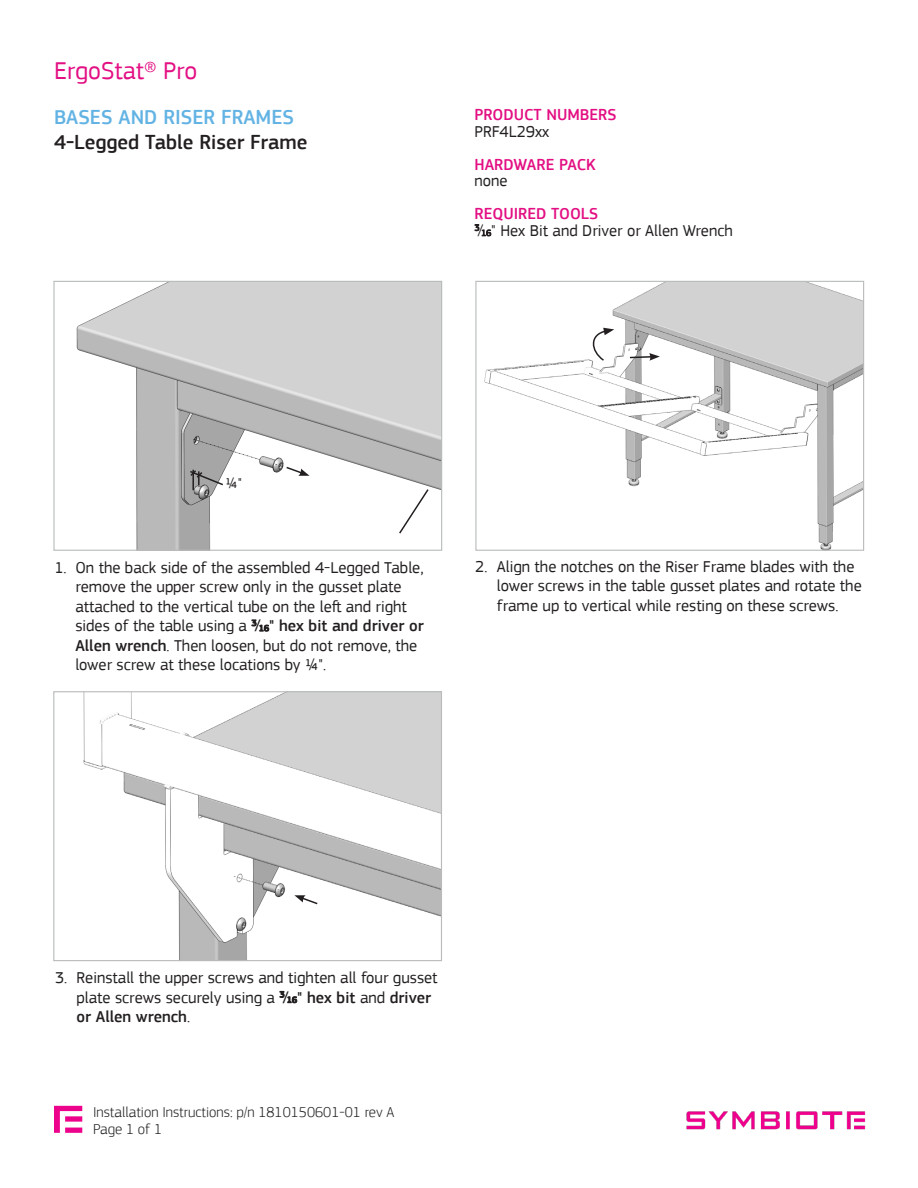
<style>
.page{position:relative;width:918px;height:1188px;background:#fff}
.page>*{position:absolute;margin:0;border:0;box-sizing:border-box;transform-origin:0 0}
.t1{font:25.5px "PF Square Sans Pro";color:#e30f83}
.t2{font:500 21px "PF Square Sans Pro";color:#231f20}
.t3{font:500 21px "PF Square Sans Pro";color:#62b3e4}
.t4{font:16.5px/19.5px "PF Square Sans Pro";color:#231f20}
.t5{font:500 16.5px "PF Square Sans Pro";color:#e30f83}
.t6{font:300 15px "PF Square Sans Pro";color:#231f20}
.Part_Numbers_on_Diag{font:15px "PF Square Sans Pro";color:#231f20}
.s1{font-size:24px}
.s2{font-weight:500;color:#e30f83}
.s3{font-size:9.15px}
.s4{font-weight:500}
.s5{font-weight:500;font-size:9.15px}
</style>
<div class="page">
<svg style="left:54px;top:1106px;width:28px;height:27px"></svg>
<img style="left:686px;top:1111px;width:180px;height:19px">
<svg style="left:252px;top:620px;width:17px;height:11px"></svg>
<svg style="left:280px;top:991px;width:17px;height:12px"></svg>
<img style="left:76px;top:283px;width:364px;height:266px">
<div style="left:53px;top:281px;width:389px;height:270px;border:1px solid #b9bbbb"></div>
<img style="left:83px;top:693px;width:357px;height:266px">
<div style="left:53px;top:691px;width:389px;height:270px;border:1px solid #b9bbbb"></div>
<img style="left:484px;top:283px;width:378px;height:266px">
<div style="left:475px;top:281px;width:389px;height:270px;border:1px solid #b9bbbb"></div>
<svg style="left:398px;top:488px;width:32px;height:47px"></svg>
<svg style="left:285px;top:466px;width:25px;height:10px"></svg>
<svg style="left:294px;top:895px;width:25px;height:11px"></svg>
<svg style="left:628px;top:353px;width:32px;height:8px"></svg>
<svg style="left:475px;top:224px;width:16px;height:12px"></svg>
<hr style="left:192px;top:470px;width:2px;height:20px;background:#231f20">
<svg style="left:188px;top:469px;width:36px;height:17px"></svg>
<svg style="left:589px;top:328px;width:25px;height:34px"></svg>
<h1 class="t1" style="left:54px;top:55px;width:145px">ErgoStat<span class="s1">®</span> Pro</h1>
<p class="t3" style="left:54px;top:105px;width:242px">BASES AND RISER FRAMES</p>
<p class="t2" style="left:54px;top:130px;width:255px">4-Legged Table Riser Frame</p>
<p class="Part_Numbers_on_Diag" style="left:226px;top:474px;width:18px">1/4 "</p>
<p class="t5" style="left:475px;top:105px;width:144px">PRODUCT NUMBERS</p>
<p class="t4" style="left:475px;top:122px;width:76px">PRF4L29xx</p>
<p class="t5" style="left:475px;top:155px;width:123px">HARDWARE PACK</p>
<p class="t4" style="left:475px;top:171px;width:35px">none</p>
<p class="t4" style="left:475px;top:206px;width:260px;line-height:16.5px"><span class="s2">REQUIRED TOOLS<br></span><sup>3</sup>⁄<span class="s3">16</span>" Hex Bit and Driver or Allen Wrench</p>
<p class="t4" style="left:75px;top:558px;width:350px;text-indent:-21px">1. On the back side of the assembled 4-Legged Table, remove the upper screw only in the gusset plate attached to the vertical tube on the left and right sides of the table using a <sup>3</sup><span class="s4">⁄</span><span class="s5">16</span><span class="s4">" hex bit and driver or Allen wrench</span>. Then loosen, but do not remove, the lower screw at these locations by ¼".</p>
<p class="t4" style="left:497px;top:557px;width:366px;text-indent:-22px">2. Align the notches on the Riser Frame blades with the lower screws in the table gusset plates and rotate the frame up to vertical while resting on these screws.</p>
<p class="t4" style="left:77px;top:968px;width:362px;text-indent:-22px">3. Reinstall the upper screws and tighten all four gusset plate screws securely using a <sup>3</sup><span class="s4">⁄</span><span class="s5">16</span><span class="s4">" hex bit</span> and <span class="s4">driver or Allen wrench</span>.</p>
<p class="t6" style="left:93px;top:1103px;width:303px">Installation Instructions: p/n 1810150601-01 rev A</p>
<p class="t6" style="left:93px;top:1121px;width:71px">Page 1 of 1</p>
</div>
